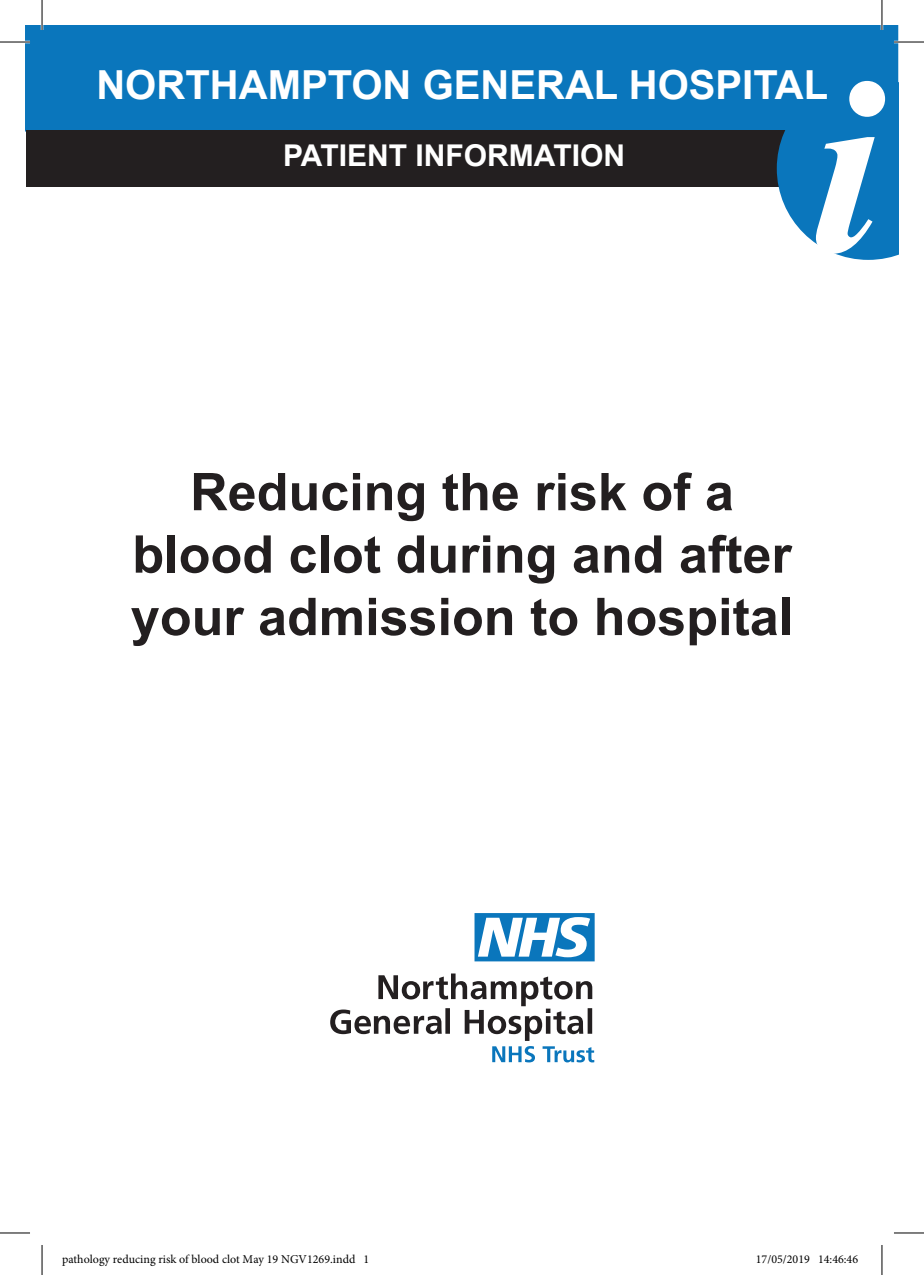
<style>
.page{position:relative;width:924px;height:1275px;background:#fff}
.page>*{position:absolute;margin:0;border:0;box-sizing:border-box;transform-origin:0 0}
.t1{font:italic 700 250px "Times New Roman";color:#fff}
.t2{font:700 52px/62.4px "Arial";color:#231f20;text-align:center}
.t3{font:700 40px "Arial";color:#fff}
.t4{font:700 30px "Arial";color:#fff}
.t5{font:12px "Minion Pro";color:#000}
</style>
<div class="page">
<div style="left:25px;top:25px;width:872px;height:107px;background:#0a76bc"></div>
<div style="left:26px;top:130px;width:856px;height:57px;background:#231f20"></div>
<svg style="left:776px;top:77px;width:122px;height:183px;background:#1f81c0"></svg>
<svg style="left:330px;top:973px;width:264px;height:89px"></svg>
<svg style="left:474px;top:913px;width:120px;height:48px"></svg>
<hr style="left:0;top:41px;width:30px;height:2px;background:#fff">
<hr style="left:893px;top:41px;width:30px;height:2px;background:#fff">
<hr style="left:41px;top:0;width:2px;height:30px;background:#fff">
<hr style="left:880px;top:0;width:2px;height:30px;background:#fff">
<hr style="left:0;top:42px;width:30px;height:1px;background:#000">
<hr style="left:893px;top:42px;width:30px;height:1px;background:#000">
<hr style="left:0;top:1232px;width:30px;height:1px;background:#000">
<hr style="left:893px;top:1232px;width:30px;height:1px;background:#000">
<hr style="left:42px;top:0;width:1px;height:30px;background:#000">
<hr style="left:42px;top:1245px;width:1px;height:30px;background:#000">
<hr style="left:881px;top:0;width:1px;height:30px;background:#000">
<hr style="left:881px;top:1245px;width:1px;height:30px;background:#000">
<h3 class="t3" style="left:96px;top:59px;width:733px">NORTHAMPTON GENERAL HOSPITAL</h3>
<h1 class="t1" style="left:810px;top:-8px;width:71px">i</h1>
<h3 class="t4" style="left:283px;top:136px;width:343px">PATIENT INFORMATION</h3>
<h2 class="t2" style="left:131px;top:462px;width:663px">Reducing the risk of a blood clot during and after your admission to hospital</h2>
<p class="t5" style="left:62px;top:1251px;width:308px">pathology reducing risk of blood clot May 19 NGV1269.indd 1</p>
<p class="t5" style="left:755px;top:1251px;width:104px">17/05/2019 14:46:46</p>
</div>
